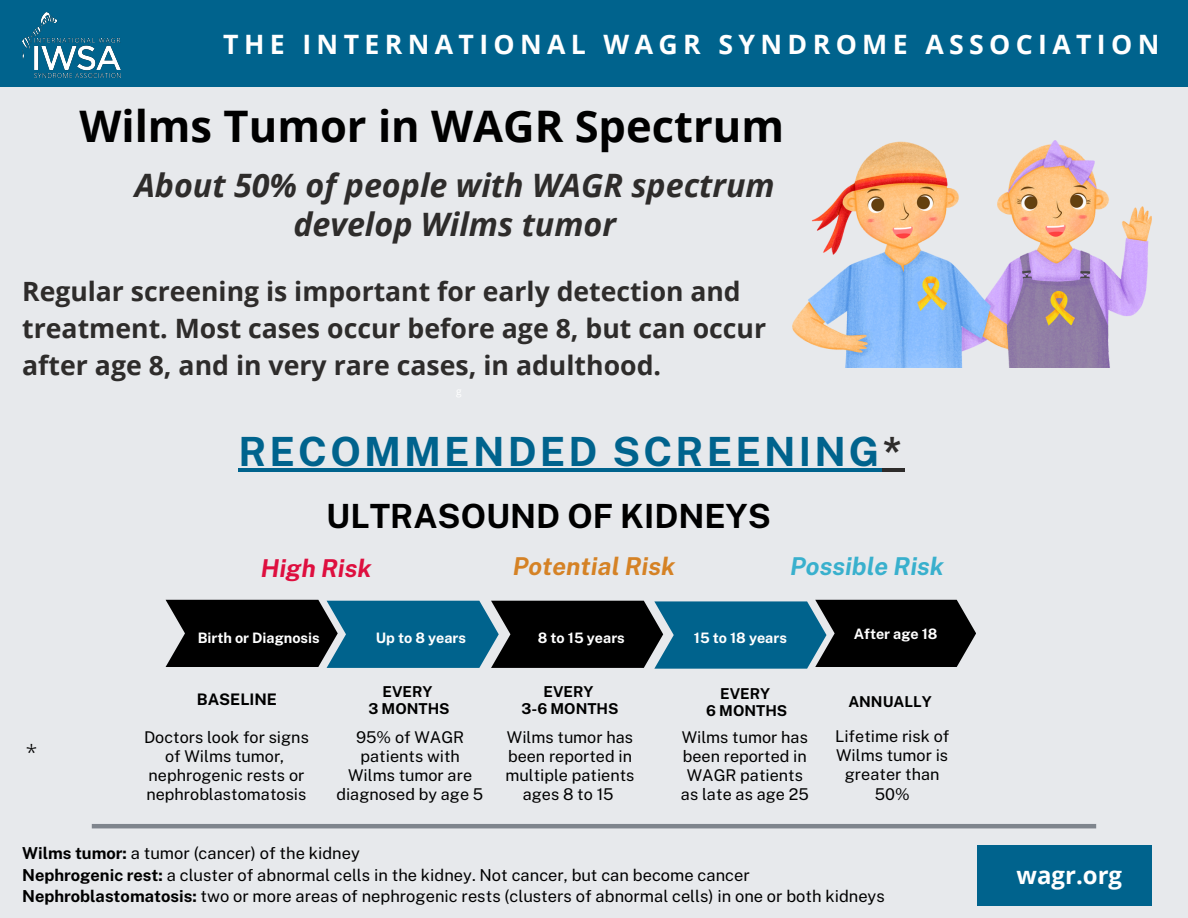
<style>
.page{position:relative;width:1188px;height:918px;background:#e7e9ec}
.page>*{position:absolute;margin:0;border:0;box-sizing:border-box;transform-origin:0 0}
.t1{font:700 43.5px "Open Sans";color:#000}
.t2{font:700 40.2px "Public Sans";letter-spacing:.08em;color:#00638d}
.t3{font:700 33.3px "Public Sans";color:#000}
.t4{font:italic 700 32.25px/39px "Open Sans";color:#2e2c2b;text-align:center}
.t5{font:700 26.7px "Open Sans";color:#2e2c2b}
.t6{font:700 26.7px "Open Sans";letter-spacing:.2em;color:#fff}
.t7{font:700 26.55px "Open Sans";color:#2e2c2b}
.t8{font:italic 700 24.6px "Public Sans";color:#d58225}
.t9{font:italic 700 24.6px "Public Sans";color:#39b0cd}
.t10{font:italic 700 24.6px "Public Sans";color:#de0f3f}
.t11{font:700 24px "Open Sans";color:#fff}
.t12{font:300 21px "Open Sans";color:#000}
.t13{font:16.5px "Public Sans";color:#000}
.t14{font:16.2px/19.2px "Public Sans";color:#000;text-align:center}
.t15{font:700 15.9px "Public Sans";color:#000}
.t16{font:700 15px "Public Sans";color:#000}
.t17{font:700 14.4px "Public Sans";color:#fff}
.s1{color:#2e2c2b}
.s2{font-weight:700}
</style>
<div class="page">
<svg style="left:166px;top:600px;width:810px;height:69px;background:#163a4a"></svg>
<div style="left:0;top:0;width:1188px;height:86px;background:#00638d"></div>
<img style="left:22px;top:12px;width:98px;height:65px">
<img style="left:792px;top:140px;width:359px;height:228px">
<div style="left:977px;top:845px;width:174px;height:61px;background:#00638d"></div>
<hr style="left:238px;top:468px;width:645px;height:3px;background:#00638d">
<hr style="left:883px;top:468px;width:22px;height:3px;background:#2e2c2b">
<hr style="left:92px;top:824px;width:1004px;height:4px;background:#7f858d">
<p class="t6" style="left:223px;top:26px;width:938px">THE INTERNATIONAL WAGR SYNDROME ASSOCIATION</p>
<p class="t1" style="left:79px;top:95px;width:706px">Wilms Tumor in WAGR Spectrum</p>
<p class="t4" style="left:135px;top:165px;width:642px">About 50% of people with WAGR spectrum develop Wilms tumor</p>
<p class="t7" style="left:22px;top:272px;width:720px">Regular screening is important for early detection and</p>
<p class="t5" style="left:22px;top:310px;width:746px">treatment. Most cases occur before age 8, but can occur</p>
<p class="t5" style="left:22px;top:347px;width:641px">after age 8, and in very rare cases, in adulthood.</p>
<p class="t2" style="left:238px;top:428px;width:665px">RECOMMENDED SCREENING<span class="s1">*</span></p>
<p class="t3" style="left:326px;top:496px;width:446px">ULTRASOUND OF KIDNEYS</p>
<p class="t10" style="left:261px;top:554px;width:112px">High Risk</p>
<p class="t8" style="left:513px;top:551px;width:164px">Potential Risk</p>
<h1 class="t9" style="left:790px;top:551px;width:155px">Possible Risk</h1>
<h2 class="t17" style="left:198px;top:629px;width:124px">Birth or Diagnosis</h2>
<p class="t17" style="left:538px;top:629px;width:88px">8 to 15 years</p>
<h4 class="t17" style="left:694px;top:629px;width:95px">15 to 18 years</h4>
<p class="t17" style="left:854px;top:626px;width:85px">After age 18</p>
<h6 class="t17" style="left:376px;top:629px;width:92px">Up to 8 years</h6>
<p class="t12" style="left:26px;top:738px;width:13px">*</p>
<h3 class="t15" style="left:197px;top:690px;width:82px">BASELINE</h3>
<p class="t14" style="left:144px;top:727px;width:166px">Doctors look for signs of Wilms tumor,</p>
<p class="t14" style="left:147px;top:765px;width:161px;text-align:left">nephrogenic rests or nephroblastomatosis</p>
<h6 class="t16" style="left:383px;top:683px;width:51px">EVERY</h6>
<h6 class="t16" style="left:368px;top:700px;width:83px">3 MONTHS</h6>
<p class="t16" style="left:543px;top:683px;width:51px">EVERY</p>
<p class="t16" style="left:522px;top:700px;width:99px">3-6 MONTHS</p>
<p class="t16" style="left:720px;top:685px;width:51px">EVERY</p>
<p class="t16" style="left:706px;top:702px;width:83px">6 MONTHS</p>
<p class="t16" style="left:848px;top:693px;width:85px">ANNUALLY</p>
<p class="t14" style="left:336px;top:727px;width:148px">95% of WAGR patients with<br>Wilms tumor are diagnosed by age 5</p>
<p class="t14" style="left:506px;top:727px;width:131px">Wilms tumor has been reported in multiple patients ages 8 to 15</p>
<p class="t14" style="left:681px;top:727px;width:129px">Wilms tumor has been reported in<br>WAGR patients as late as age 25</p>
<p class="t14" style="left:835px;top:727px;width:116px">Lifetime risk of<br>Wilms tumor is greater than<br>50%</p>
<p class="t13" style="left:22px;top:843px;width:339px"><span class="s2">Wilms tumor:</span> a tumor (cancer) of the kidney</p>
<p class="t13" style="left:22px;top:865px;width:729px"><span class="s2">Nephrogenic rest:</span> a cluster of abnormal cells in the kidney. Not cancer, but can become cancer</p>
<p class="t13" style="left:22px;top:886px;width:864px"><span class="s2">Nephroblastomatosis:</span> two or more areas of nephrogenic rests (clusters of abnormal cells) in one or both kidneys</p>
<p class="t11" style="left:1017px;top:858px;width:107px">wagr.org</p>
</div>
